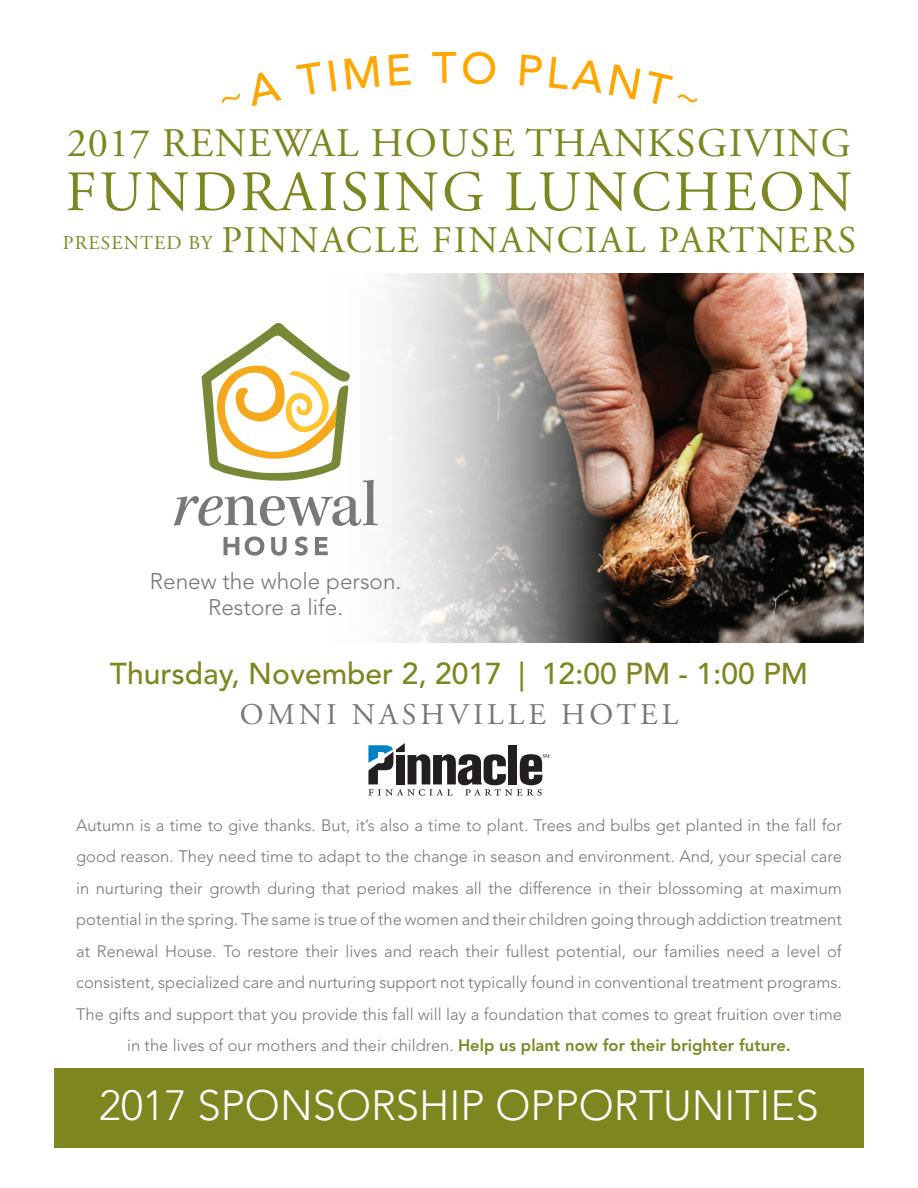
<style>
.page{position:relative;width:918px;height:1188px;background:#fff}
.page>*{position:absolute;margin:0;border:0;box-sizing:border-box;transform-origin:0 0}
.t1{font:57px "Adobe Garamond Pro";letter-spacing:.055em;color:#7e8620}
.t2{font:300 42px "Avenir LT Std";color:#fff}
.t3{font:40.5px "Adobe Garamond Pro";letter-spacing:.035em;color:#7e8620}
.t4{font:37.5px "Adobe Garamond Pro";letter-spacing:.055em;color:#7e8620}
.t5{font:500 30px "Avenir LT Std";color:#7e8620}
.t6{font:30px "Adobe Garamond Pro";letter-spacing:.135em;color:#777779}
.t7{font:300 22.5px "Avenir LT Std";color:#77777a}
.t8{font:19.5px "Adobe Garamond Pro";letter-spacing:.055em;color:#7e8620}
.t9{font:300 16.5px/31.5px "Avenir LT Std";color:#77777a;text-align:center}
.s1{font-weight:800;color:#7e8620}
</style>
<div class="page">
<div style="left:54px;top:1068px;width:810px;height:80px;background:#7e8620"></div>
<img style="left:619px;top:274px;width:245px;height:369px">
<svg style="left:301px;top:273px;width:318px;height:370px"></svg>
<svg style="left:224px;top:537px;width:15px;height:18px"></svg>
<svg style="left:245px;top:537px;width:19px;height:19px"></svg>
<svg style="left:271px;top:537px;width:16px;height:19px"></svg>
<svg style="left:295px;top:537px;width:13px;height:19px"></svg>
<svg style="left:315px;top:537px;width:13px;height:18px"></svg>
<svg style="left:174px;top:319px;width:204px;height:207px"></svg>
<svg style="left:368px;top:743px;width:182px;height:53px"></svg>
<p class="t3" style="left:67px;top:119px;width:786px">2017 RENEWAL HOUSE THANKSGIVING</p>
<p class="t1" style="left:66px;top:158px;width:788px">FUNDRAISING LUNCHEON</p>
<p class="t8" style="left:63px;top:231px;width:151px">PRESENTED BY</p>
<p class="t4" style="left:221px;top:217px;width:636px">PINNACLE FINANCIAL PARTNERS</p>
<p class="t7" style="left:150px;top:568px;width:253px">Renew the whole person.</p>
<p class="t7" style="left:208px;top:594px;width:137px">Restore a life.</p>
<p class="t5" style="left:110px;top:656px;width:700px">Thursday, November 2, 2017 | 12:00 PM - 1:00 PM</p>
<p class="t6" style="left:240px;top:697px;width:440px">OMNI NASHVILLE HOTEL</p>
<p class="t9" style="left:76px;top:810px;width:767px">Autumn is a time to give thanks. But, it’s also a time to plant. Trees and bulbs get planted in the fall for good reason. They need time to adapt to the change in season and environment. And, your special care in nurturing their growth during that period makes all the difference in their blossoming at maximum potential in the spring. The same is true of the women and their children going through addiction treatment at Renewal House. To restore their lives and reach their fullest potential, our families need a level of consistent, specialized care and nurturing support not typically found in conventional treatment programs.<br>The gifts and support that you provide this fall will lay a foundation that comes to great fruition over time in the lives of our mothers and their children. <span class="s1">Help us plant now for their brighter future.</span></p>
<p class="t2" style="left:99px;top:1081px;width:721px">2017 SPONSORSHIP OPPORTUNITIES</p>
</div>
